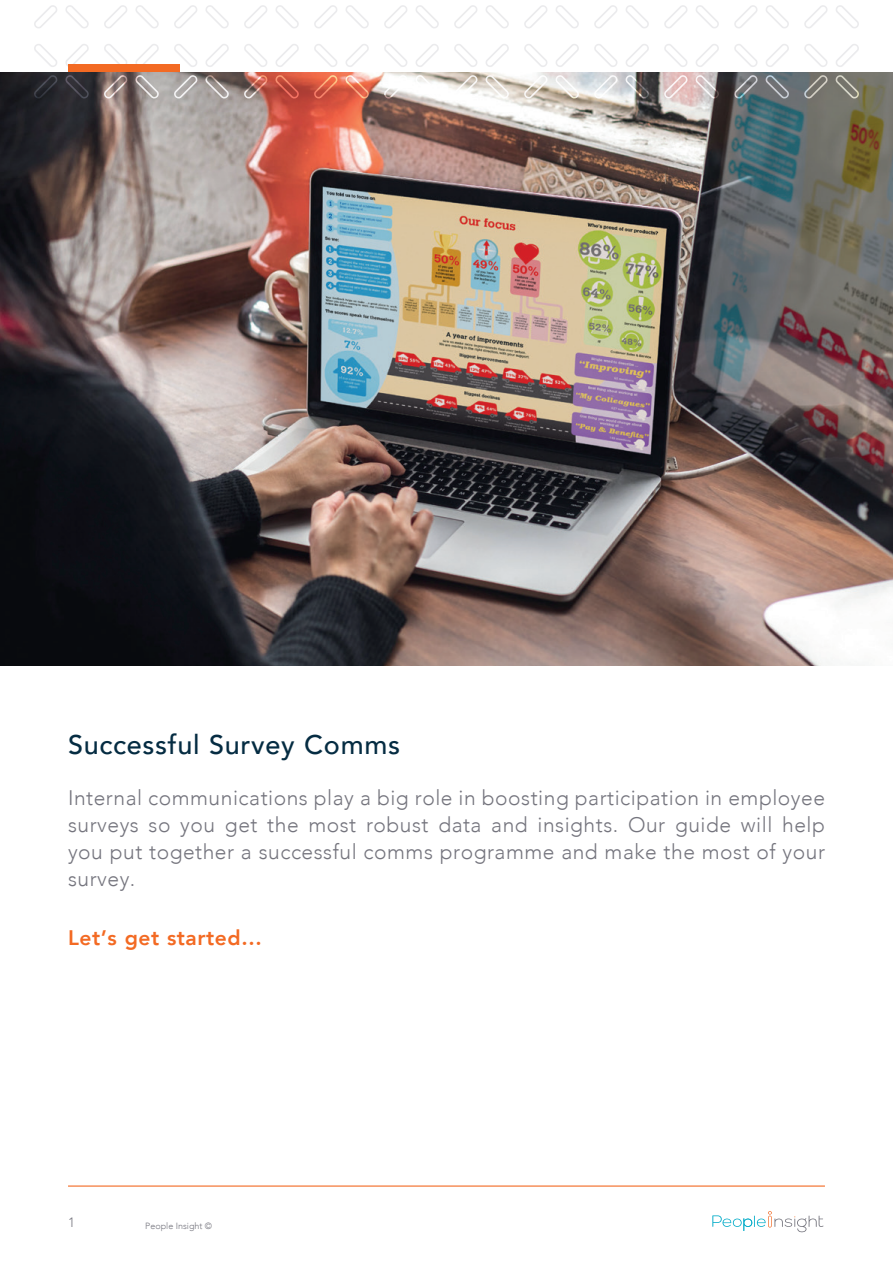
<style>
.page{position:relative;width:893px;height:1263px;background:#fff}
.page>*{position:absolute;margin:0;border:0;box-sizing:border-box;transform-origin:0 0}
.t1{font:500 27px "Avenir";letter-spacing:.025em;color:#052c42}
.t2{font:300 21px/27px "Avenir";letter-spacing:.025em;color:#75757e;text-align:justify}
.t3{font:800 21px "Avenir";letter-spacing:.025em;color:#f36a23}
.t4{font:300 13.5px "Avenir";color:#75757e}
.t5{font:300 9px "Avenir";color:#75757e}
</style>
<div class="page">
<svg style="left:712px;top:1211px;width:111px;height:21px"></svg>
<hr style="left:68px;top:1185px;width:757px;height:1px;background:#f36a23">
<img style="left:0;top:72px;width:893px;height:593px">
<svg style="left:34px;top:75px;width:24px;height:24px"></svg>
<svg style="left:65px;top:75px;width:24px;height:24px"></svg>
<svg style="left:104px;top:75px;width:24px;height:24px"></svg>
<svg style="left:135px;top:75px;width:24px;height:24px"></svg>
<svg style="left:174px;top:75px;width:24px;height:24px"></svg>
<svg style="left:205px;top:75px;width:24px;height:24px"></svg>
<svg style="left:244px;top:75px;width:24px;height:24px"></svg>
<svg style="left:275px;top:75px;width:24px;height:24px"></svg>
<svg style="left:314px;top:75px;width:24px;height:24px"></svg>
<svg style="left:345px;top:75px;width:24px;height:24px"></svg>
<svg style="left:384px;top:75px;width:24px;height:24px"></svg>
<svg style="left:415px;top:75px;width:24px;height:24px"></svg>
<svg style="left:454px;top:75px;width:24px;height:24px"></svg>
<svg style="left:485px;top:75px;width:24px;height:24px"></svg>
<svg style="left:524px;top:75px;width:24px;height:24px"></svg>
<svg style="left:555px;top:75px;width:24px;height:24px"></svg>
<svg style="left:594px;top:75px;width:24px;height:24px"></svg>
<svg style="left:625px;top:75px;width:24px;height:24px"></svg>
<svg style="left:664px;top:75px;width:24px;height:24px"></svg>
<svg style="left:695px;top:75px;width:24px;height:24px"></svg>
<svg style="left:734px;top:75px;width:24px;height:24px"></svg>
<svg style="left:765px;top:75px;width:24px;height:24px"></svg>
<svg style="left:804px;top:75px;width:24px;height:24px"></svg>
<svg style="left:835px;top:75px;width:24px;height:24px"></svg>
<svg style="left:34px;top:5px;width:23px;height:23px"></svg>
<svg style="left:65px;top:5px;width:24px;height:23px"></svg>
<svg style="left:104px;top:5px;width:23px;height:23px"></svg>
<svg style="left:135px;top:5px;width:24px;height:23px"></svg>
<svg style="left:174px;top:5px;width:23px;height:23px"></svg>
<svg style="left:206px;top:5px;width:23px;height:23px"></svg>
<svg style="left:244px;top:5px;width:23px;height:23px"></svg>
<svg style="left:276px;top:5px;width:23px;height:23px"></svg>
<svg style="left:314px;top:5px;width:23px;height:23px"></svg>
<svg style="left:346px;top:5px;width:23px;height:23px"></svg>
<svg style="left:384px;top:5px;width:23px;height:23px"></svg>
<svg style="left:416px;top:5px;width:23px;height:23px"></svg>
<svg style="left:454px;top:5px;width:23px;height:23px"></svg>
<svg style="left:486px;top:5px;width:23px;height:23px"></svg>
<svg style="left:524px;top:5px;width:23px;height:23px"></svg>
<svg style="left:556px;top:5px;width:23px;height:23px"></svg>
<svg style="left:594px;top:5px;width:23px;height:23px"></svg>
<svg style="left:626px;top:5px;width:23px;height:23px"></svg>
<svg style="left:664px;top:5px;width:23px;height:23px"></svg>
<svg style="left:696px;top:5px;width:23px;height:23px"></svg>
<svg style="left:734px;top:5px;width:23px;height:23px"></svg>
<svg style="left:766px;top:5px;width:23px;height:23px"></svg>
<svg style="left:804px;top:5px;width:24px;height:23px"></svg>
<svg style="left:836px;top:5px;width:23px;height:23px"></svg>
<svg style="left:34px;top:44px;width:23px;height:23px"></svg>
<svg style="left:65px;top:44px;width:24px;height:22px"></svg>
<svg style="left:104px;top:44px;width:23px;height:20px"></svg>
<svg style="left:135px;top:44px;width:24px;height:20px"></svg>
<svg style="left:174px;top:44px;width:23px;height:24px"></svg>
<svg style="left:206px;top:44px;width:23px;height:23px"></svg>
<svg style="left:244px;top:44px;width:23px;height:23px"></svg>
<svg style="left:276px;top:44px;width:23px;height:23px"></svg>
<svg style="left:314px;top:44px;width:23px;height:23px"></svg>
<svg style="left:346px;top:44px;width:23px;height:23px"></svg>
<svg style="left:384px;top:44px;width:23px;height:23px"></svg>
<svg style="left:416px;top:44px;width:23px;height:23px"></svg>
<svg style="left:454px;top:44px;width:23px;height:23px"></svg>
<svg style="left:486px;top:44px;width:23px;height:23px"></svg>
<svg style="left:524px;top:44px;width:23px;height:23px"></svg>
<svg style="left:556px;top:44px;width:23px;height:23px"></svg>
<svg style="left:594px;top:44px;width:23px;height:23px"></svg>
<svg style="left:626px;top:44px;width:23px;height:23px"></svg>
<svg style="left:664px;top:44px;width:23px;height:23px"></svg>
<svg style="left:696px;top:44px;width:23px;height:23px"></svg>
<svg style="left:734px;top:44px;width:24px;height:23px"></svg>
<svg style="left:766px;top:44px;width:23px;height:23px"></svg>
<svg style="left:804px;top:44px;width:24px;height:23px"></svg>
<svg style="left:836px;top:44px;width:23px;height:23px"></svg>
<div style="left:68px;top:64px;width:111px;height:8px;background:#f36a23"></div>
<p class="t1" style="left:68px;top:721px;width:333px">Successful Survey Comms</p>
<p class="t2" style="left:68px;top:784px;width:758px">Internal communications play a big role in boosting participation in employee surveys so you get the most robust data and insights. Our guide will help you put together a successful comms programme and make the most of your survey.</p>
<p class="t3" style="left:68px;top:921px;width:196px">Let’s get started…</p>
<p class="t4" style="left:68px;top:1214px;width:9px">1</p>
<p class="t5" style="left:145px;top:1221px;width:68px">People Insight ©</p>
</div>
